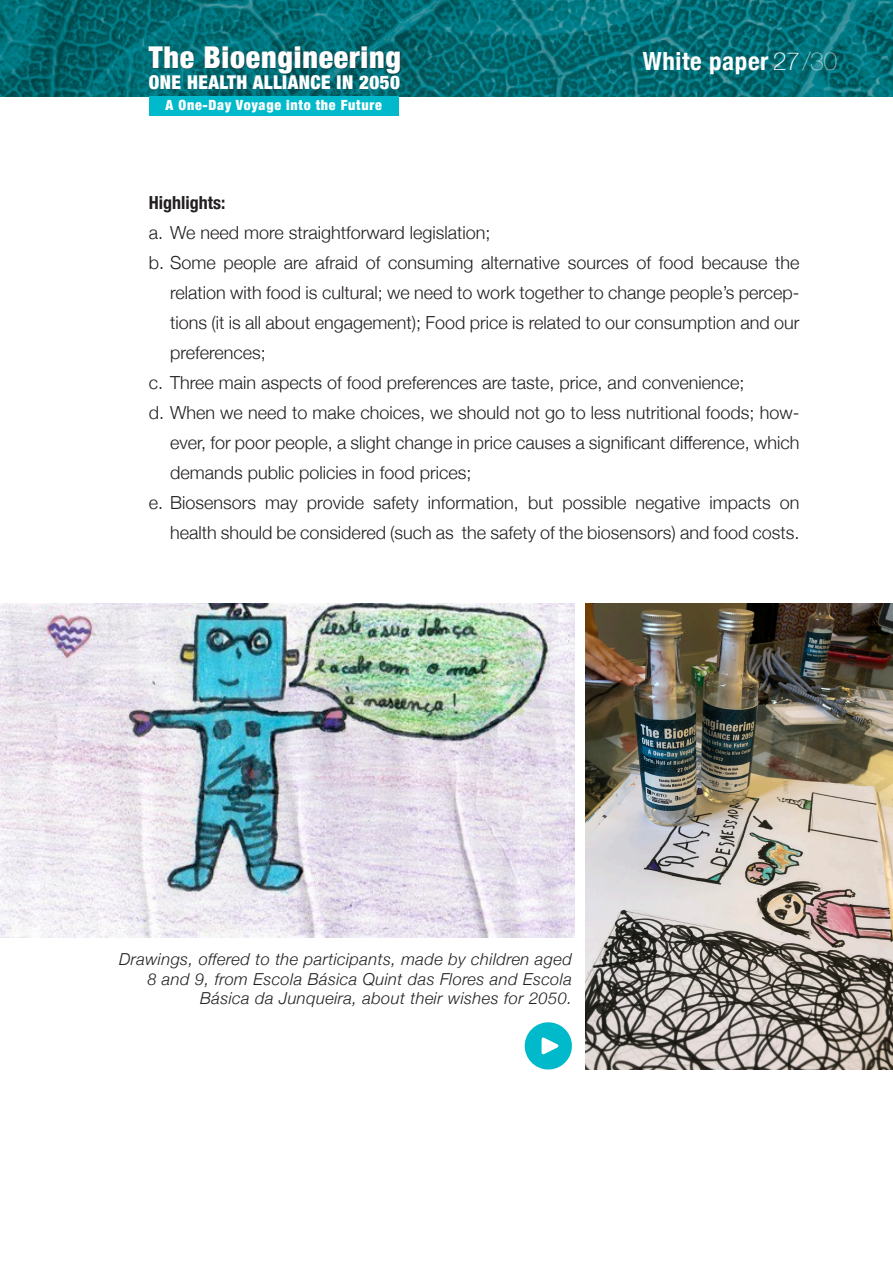
<style>
.page{position:relative;width:893px;height:1263px;background:#fff}
.page>*{position:absolute;margin:0;border:0;box-sizing:border-box;transform-origin:0 0}
.t1{font:900 condensed 30px "Helvetica Neue";letter-spacing:.025em;color:#fff}
.t2{font:700 condensed 25.05px "Helvetica Neue";letter-spacing:.025em;color:#fff}
.t3{font:900 condensed 19.05px "Helvetica Neue";letter-spacing:.025em;color:#fff}
.new_text_numbers{font:300 18px/30px "Helvetica Neue";color:#231f20;text-align:justify}
.t4{font:700 condensed 18px "Helvetica Neue";color:#231f20}
.new_text_numbers-2{font:italic 300 16.5px/19.5px "Helvetica Neue";letter-spacing:.025em;color:#231f20;text-align:right}
.t5{font:900 condensed 14.1px "Helvetica Neue";letter-spacing:.05em;color:#fff}
.s1{font-weight:100;font-stretch:normal}
</style>
<div class="page">
<svg style="left:0;top:0;width:893px;height:97px;background:#046d75"></svg>
<div style="left:149px;top:46px;width:252px;height:28px;background:#231f20;opacity:.75"></div>
<div style="left:149px;top:97px;width:250px;height:19px;background:#00b9cb"></div>
<img style="left:586px;top:604px;width:307px;height:465px">
<svg style="left:525px;top:1022px;width:47px;height:48px"></svg>
<img style="left:0;top:604px;width:575px;height:333px">
<h1 class="t1" style="left:149px;top:33px;width:254px">The Bioengineering</h1>
<p class="t3" style="left:149px;top:67px;width:253px">ONE HEALTH ALLIANCE IN 2050</p>
<p class="t5" style="left:166px;top:94px;width:218px">A One-Day Voyage into the Future</p>
<h2 class="t2" style="left:643px;top:40px;width:196px">White paper <span class="s1">27/30</span></h2>
<p class="t4" style="left:149px;top:187px;width:78px">Highlights:</p>
<p class="new_text_numbers" style="left:149px;top:216px;width:343px">a. We need more straightforward legislation;</p>
<p class="new_text_numbers" style="left:170px;top:246px;width:631px;text-indent:-21px">b. Some people are afraid of consuming alternative sources of food because the relation with food is cultural; we need to work together to change people’s percep&shy;tions (it is all about engagement); Food price is related to our consumption and our preferences;</p>
<p class="new_text_numbers" style="left:149px;top:366px;width:597px">c. Three main aspects of food preferences are taste, price, and convenience;</p>
<p class="new_text_numbers" style="left:170px;top:396px;width:631px;text-indent:-21px">d. When we need to make choices, we should not go to less nutritional foods; how&shy;ever, for poor people, a slight change in price causes a significant difference, which demands public policies in food prices;</p>
<p class="new_text_numbers" style="left:149px;top:486px;width:652px;text-align:right">e. Biosensors may provide safety information, but possible negative impacts on health should be considered (such as the safety of the biosensors) and food costs.</p>
<p class="new_text_numbers-2" style="left:119px;top:948px;width:454px">Drawings, offered to the participants, made by children aged<br>8 and 9, from Escola Básica Quint das Flores and Escola<br>Básica da Junqueira, about their wishes for 2050.</p>
</div>
